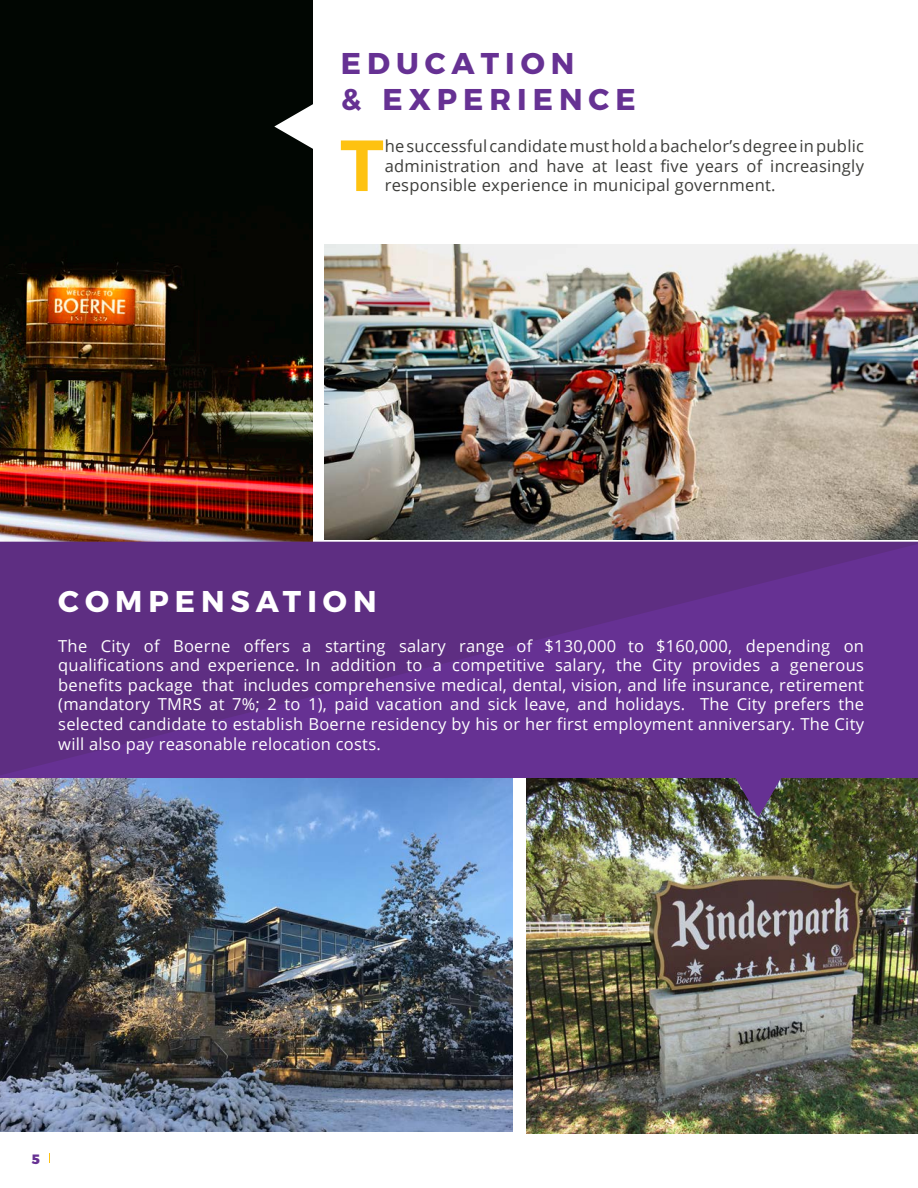
<style>
.page{position:relative;width:918px;height:1188px;background:#fff}
.page>*{position:absolute;margin:0;border:0;box-sizing:border-box;transform-origin:0 0}
.Main_Body{font:600 72.15px "Montserrat";color:#fec211}
.Paragraph_Header_Gre{font:700 30px/36px "Montserrat";letter-spacing:.2em;color:#663193}
.Main_body_no_drop_ca{font:700 30px "Montserrat";letter-spacing:.2em;color:#fff}
.Main_body_no_drop_ca-2{font:16.5px/19.5px "Open Sans";letter-spacing:.015em;color:#fff;text-align:justify}
.Main_Body-2{font:16.5px/19.5px "Open Sans";letter-spacing:.015em;color:#3d3d3a;text-align:justify}
.t1{font:800 13.5px "Montserrat";color:#663193}
</style>
<div class="page">
<img style="left:0;top:778px;width:513px;height:354px">
<img style="left:526px;top:778px;width:392px;height:356px">
<img style="left:0;top:0;width:312px;height:542px">
<img style="left:324px;top:244px;width:594px;height:296px">
<svg style="left:0;top:542px;width:918px;height:233px;fill:#5e2e82"></svg>
<svg style="left:274px;top:104px;width:39px;height:45px"></svg>
<img style="left:735px;top:778px;width:46px;height:39px">
<p class="Paragraph_Header_Gre" style="left:341px;top:43px;width:296px">EDUCATION<br>&amp; EXPERIENCE</p>
<p class="Main_Body" style="left:340px;top:107px;width:45px">T</p>
<p class="Main_Body-2" style="left:385px;top:136px;width:481px">he successful candidate must hold a bachelor’s degree in public administration and have at least five years of increasingly responsible experience in municipal government.</p>
<p class="Main_body_no_drop_ca" style="left:58px;top:577px;width:320px">COMPENSATION</p>
<p class="Main_body_no_drop_ca-2" style="left:58px;top:636px;width:807px">The City of Boerne offers a starting salary range of $130,000 to $160,000, depending on qualifications and experience. In addition to a competitive salary, the City provides a generous benefits package that includes comprehensive medical, dental, vision, and life insurance, retirement (mandatory TMRS at 7%; 2 to 1), paid vacation and sick leave, and holidays. The City prefers the selected candidate to establish Boerne residency by his or her first employment anniversary. The City will also pay reasonable relocation costs.</p>
<p class="t1" style="left:32px;top:1148px;width:10px">5</p>
</div>
